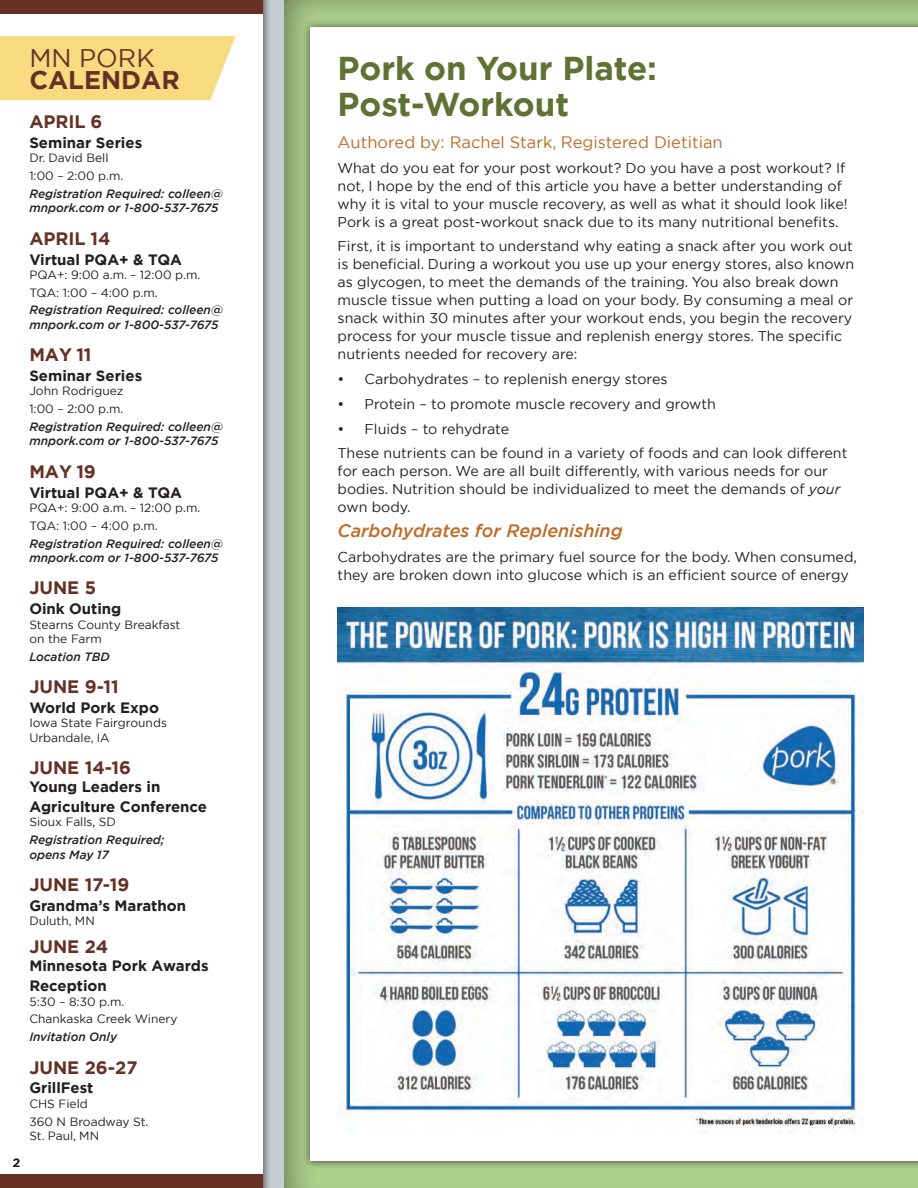
<style>
.page{position:relative;width:918px;height:1188px;background:#fff}
.page>*{position:absolute;margin:0;border:0;box-sizing:border-box;transform-origin:0 0}
.t1{font:700 33px/36px "Gotham";color:#5f7233}
.t2{font:700 25.5px "Gotham";color:#663124}
.t3{font:25.5px "Gotham";color:#663124}
.t4{font:700 18px "Gotham";color:#663124}
.t5{font:italic 500 18px "Gotham";color:#be6b27}
.t6{font:16.5px "Gotham";color:#be6b27}
.t7{font:700 15px/19.8px "Gotham";color:#231f20}
.t8{font:14.25px/18px "Gotham";color:#231f20}
.t9{font:12px/17.7px "Gotham";color:#231f20}
.t10{font:italic 500 12px/14.4px "Gotham";color:#231f20}
.t11{font:500 12px "Gotham";color:#231f20}
.s1{font-style:italic}
</style>
<div class="page">
<div style="left:283px;top:0;width:635px;height:1188px;background:#231f20;opacity:.5"></div>
<div style="left:302px;top:19px;width:616px;height:1150px;background:#231f20;opacity:.75"></div>
<div style="left:311px;top:27px;width:607px;height:1134px;background:#fff"></div>
<div style="left:0;top:0;width:284px;height:1188px;background:#c5ced3"></div>
<div style="left:0;top:0;width:273px;height:1188px;background:#231f20;opacity:.75"></div>
<div style="left:0;top:0;width:263px;height:1188px;background:#fff"></div>
<div style="left:0;top:0;width:263px;height:14px;background:#663124"></div>
<div style="left:0;top:36px;width:236px;height:64px;background:#f8da81"></div>
<div style="left:0;top:1174px;width:263px;height:14px;background:#663124"></div>
<img style="left:338px;top:608px;width:526px;height:526px">
<h2 class="t3" style="left:29px;top:42px;width:127px">MN PORK</h2>
<h2 class="t2" style="left:29px;top:63px;width:152px">CALENDAR</h2>
<p class="t11" style="left:13px;top:1155px;width:9px">2</p>
<p class="t4" style="left:29px;top:110px;width:75px">APRIL 6</p>
<p class="t7" style="left:29px;top:133px;width:114px">Seminar Series</p>
<p class="t9" style="left:29px;top:149px;width:96px">Dr. David Bell<br>1:00 – 2:00 p.m.</p>
<p class="t10" style="left:29px;top:186px;width:195px">Registration Required: colleen@ mnpork.com or 1-800-537-7675</p>
<p class="t4" style="left:29px;top:226px;width:83px">APRIL 14</p>
<p class="t7" style="left:29px;top:249px;width:154px">Virtual PQA+ &amp; TQA</p>
<p class="t9" style="left:29px;top:266px;width:173px">PQA+: 9:00 a.m. – 12:00 p.m.<br>TQA: 1:00 – 4:00 p.m.</p>
<p class="t10" style="left:29px;top:303px;width:195px">Registration Required: colleen@ mnpork.com or 1-800-537-7675</p>
<p class="t4" style="left:29px;top:343px;width:64px">MAY 11</p>
<p class="t7" style="left:29px;top:366px;width:114px">Seminar Series</p>
<p class="t9" style="left:29px;top:382px;width:96px">John Rodriguez<br>1:00 – 2:00 p.m.</p>
<p class="t10" style="left:29px;top:419px;width:195px">Registration Required: colleen@ mnpork.com or 1-800-537-7675</p>
<p class="t4" style="left:29px;top:460px;width:68px">MAY 19</p>
<p class="t7" style="left:29px;top:482px;width:154px">Virtual PQA+ &amp; TQA</p>
<p class="t9" style="left:29px;top:499px;width:173px">PQA+: 9:00 a.m. – 12:00 p.m.<br>TQA: 1:00 – 4:00 p.m.</p>
<p class="t10" style="left:29px;top:536px;width:195px">Registration Required: colleen@ mnpork.com or 1-800-537-7675</p>
<p class="t4" style="left:29px;top:576px;width:68px">JUNE 5</p>
<p class="t7" style="left:29px;top:599px;width:94px">Oink Outing</p>
<p class="t9" style="left:29px;top:617px;width:153px;line-height:14.4px">Stearns County Breakfast on the Farm</p>
<p class="t10" style="left:29px;top:649px;width:82px">Location TBD</p>
<p class="t4" style="left:29px;top:675px;width:91px">JUNE 9-11</p>
<p class="t7" style="left:29px;top:698px;width:131px">World Pork Expo</p>
<p class="t9" style="left:29px;top:716px;width:139px;line-height:14.4px">Iowa State Fairgrounds<br>Urbandale, IA</p>
<p class="t4" style="left:29px;top:756px;width:103px">JUNE 14-16</p>
<p class="t7" style="left:29px;top:777px;width:179px">Young Leaders in<br>Agriculture Conference</p>
<p class="t9" style="left:29px;top:813px;width:88px">Sioux Falls, SD</p>
<p class="t10" style="left:29px;top:833px;width:137px">Registration Required; opens May 17</p>
<p class="t4" style="left:29px;top:873px;width:101px">JUNE 17-19</p>
<p class="t7" style="left:29px;top:895px;width:158px">Grandma’s Marathon</p>
<p class="t9" style="left:29px;top:912px;width:67px">Duluth, MN</p>
<p class="t4" style="left:29px;top:935px;width:80px">JUNE 24</p>
<p class="t7" style="left:29px;top:956px;width:181px">Minnesota Pork Awards<br>Reception</p>
<p class="t9" style="left:29px;top:992px;width:150px">5:30 – 8:30 p.m.<br>Chankaska Creek Winery</p>
<p class="t10" style="left:29px;top:1030px;width:89px">Invitation Only</p>
<p class="t4" style="left:29px;top:1055px;width:110px">JUNE 26-27</p>
<p class="t7" style="left:29px;top:1078px;width:66px">GrillFest</p>
<p class="t9" style="left:29px;top:1094px;width:121px">CHS Field<br>360 N Broadway St.</p>
<p class="t9" style="left:29px;top:1127px;width:71px">St. Paul, MN</p>
<h1 class="t1" style="left:338px;top:51px;width:321px">Pork on Your Plate:<br>Post-Workout</h1>
<p class="t6" style="left:338px;top:131px;width:387px">Authored by: Rachel Stark, Registered Dietitian</p>
<p class="t8" style="left:338px;top:158px;width:512px">What do you eat for your post workout? Do you have a post workout? If not, I hope by the end of this article you have a better understanding of why it is vital to your muscle recovery, as well as what it should look like!<br>Pork is a great post-workout snack due to its many nutritional benefits.</p>
<p class="t8" style="left:338px;top:237px;width:518px">First, it is important to understand why eating a snack after you work out is beneficial. During a workout you use up your energy stores, also known as glycogen, to meet the demands of the training. You also break down muscle tissue when putting a load on your body. By consuming a meal or snack within 30 minutes after your workout ends, you begin the recovery process for your muscle tissue and replenish energy stores. The specific nutrients needed for recovery are:</p>
<p class="t8" style="left:338px;top:370px;width:331px">• Carbohydrates – to replenish energy stores</p>
<p class="t8" style="left:338px;top:395px;width:380px">• Protein – to promote muscle recovery and growth</p>
<p class="t8" style="left:338px;top:416px;width:511px;line-height:24.8px">• Fluids – to rehydrate<br>These nutrients can be found in a variety of foods and can look different</p>
<p class="t8" style="left:338px;top:462px;width:504px">for each person. We are all built differently, with various needs for our bodies. Nutrition should be individualized to meet the demands of <span class="s1">your </span>own body.</p>
<p class="t5" style="left:338px;top:519px;width:287px">Carbohydrates for Replenishing</p>
<p class="t8" style="left:338px;top:548px;width:521px">Carbohydrates are the primary fuel source for the body. When consumed, they are broken down into glucose which is an efficient source of energy</p>
</div>
